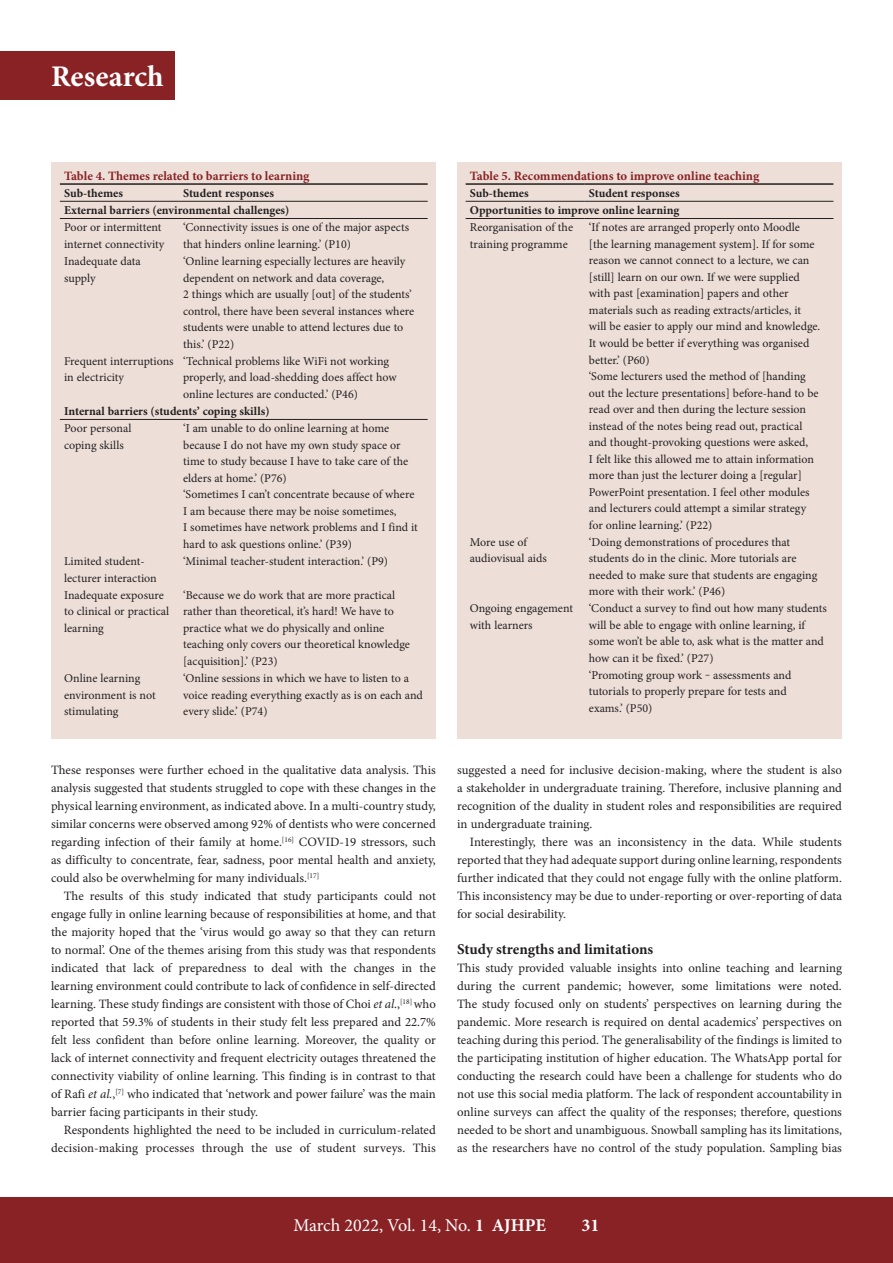
<style>
.page{position:relative;width:893px;height:1263px;background:#fff}
.page>*{position:absolute;margin:0;border:0;box-sizing:border-box;transform-origin:0 0}
.t1{font:700 30px "Minion Pro";color:#fff}
.t2{font:18px "Minion Pro";letter-spacing:-.005em;color:#fff}
.t3{font:700 18px "Minion Pro";color:#fff}
.C_HEAD{font:700 15px "Minion Pro";color:#231f20}
.BODY_TEXT_INDENT{font:12.75px/18px "Minion Pro";color:#231f20;text-align:justify}
.BODY_TEXT_1ST_PARAGR{font:12.75px/18px "Minion Pro";letter-spacing:-.005em;color:#231f20;text-align:justify}
.TABLE_HEAD{font:700 12.75px "Minion Pro";color:#892225}
.TABLE_COPY{font:12px/16.5px "Minion Pro";color:#231f20}
.TABLE_FIELD_NAME{font:700 12px "Minion Pro";color:#231f20}
.s1{font-style:italic}
.s2{font-weight:700}
</style>
<div class="page">
<div style="left:0;top:1197px;width:893px;height:66px;background:#892225"></div>
<div style="left:0;top:51px;width:174px;height:49px;background:#892225"></div>
<div style="left:51px;top:162px;width:385px;height:576px;background:#eddfd8"></div>
<hr style="left:60px;top:183px;width:119px;height:2px;background:#231f20">
<hr style="left:179px;top:183px;width:249px;height:2px;background:#231f20">
<hr style="left:60px;top:201px;width:119px;height:1px;background:#231f20">
<hr style="left:179px;top:201px;width:249px;height:1px;background:#231f20">
<hr style="left:60px;top:419px;width:119px;height:1px;background:#231f20">
<hr style="left:179px;top:419px;width:249px;height:1px;background:#231f20">
<hr style="left:60px;top:218px;width:119px;height:1px;background:#231f20">
<hr style="left:179px;top:218px;width:249px;height:1px;background:#231f20">
<div style="left:457px;top:162px;width:385px;height:576px;background:#eddfd8"></div>
<hr style="left:466px;top:183px;width:119px;height:2px;background:#231f20">
<hr style="left:585px;top:183px;width:248px;height:2px;background:#231f20">
<hr style="left:466px;top:201px;width:119px;height:1px;background:#231f20">
<hr style="left:585px;top:201px;width:248px;height:1px;background:#231f20">
<hr style="left:466px;top:218px;width:119px;height:1px;background:#231f20">
<hr style="left:585px;top:218px;width:248px;height:1px;background:#231f20">
<h1 class="t1" style="left:51px;top:56px;width:114px">Research</h1>
<p class="TABLE_HEAD" style="left:64px;top:167px;width:247px">Table 4. Themes related to barriers to learning</p>
<p class="TABLE_FIELD_NAME" style="left:64px;top:185px;width:60px">Sub-themes</p>
<p class="TABLE_FIELD_NAME" style="left:183px;top:185px;width:92px">Student responses</p>
<p class="TABLE_FIELD_NAME" style="left:64px;top:202px;width:227px">External barriers (environmental challenges)</p>
<p class="TABLE_COPY" style="left:64px;top:219px;width:102px">Poor or intermittent internet connectivity</p>
<p class="TABLE_COPY" style="left:183px;top:219px;width:227px">‘Connectivity issues is one of the major aspects that hinders online learning.’ (P10)</p>
<p class="TABLE_COPY" style="left:64px;top:253px;width:78px">Inadequate data supply</p>
<p class="TABLE_COPY" style="left:183px;top:253px;width:232px">‘Online learning especially lectures are heavily dependent on network and data coverage,<br>2 things which are usually [out] of the students’ control, there have been several instances where students were unable to attend lectures due to this.’ (P22)</p>
<p class="TABLE_COPY" style="left:64px;top:353px;width:111px">Frequent interruptions in electricity</p>
<p class="TABLE_COPY" style="left:183px;top:353px;width:215px">‘Technical problems like WiFi not working properly, and load-shedding does affect how online lectures are conducted.’ (P46)</p>
<p class="TABLE_FIELD_NAME" style="left:64px;top:403px;width:207px">Internal barriers (students’ coping skills)</p>
<p class="TABLE_COPY" style="left:64px;top:420px;width:69px">Poor personal coping skills</p>
<p class="TABLE_COPY" style="left:183px;top:420px;width:227px">‘I am unable to do online learning at home because I do not have my own study space or time to study because I have to take care of the elders at home.’ (P76)</p>
<p class="TABLE_COPY" style="left:183px;top:486px;width:236px">‘Sometimes I can’t concentrate because of where I am because there may be noise sometimes,<br>I sometimes have network problems and I find it hard to ask questions online.’ (P39)</p>
<p class="TABLE_COPY" style="left:64px;top:553px;width:94px">Limited student&shy;lecturer interaction</p>
<p class="TABLE_COPY" style="left:183px;top:553px;width:206px">‘Minimal teacher-student interaction.’ (P9)</p>
<p class="TABLE_COPY" style="left:64px;top:587px;width:107px">Inadequate exposure to clinical or practical learning</p>
<p class="TABLE_COPY" style="left:183px;top:587px;width:228px">‘Because we do work that are more practical rather than theoretical, it’s hard! We have to practice what we do physically and online teaching only covers our theoretical knowledge [acquisition].’ (P23)</p>
<p class="TABLE_COPY" style="left:64px;top:670px;width:93px">Online learning environment is not stimulating</p>
<p class="TABLE_COPY" style="left:183px;top:670px;width:241px">‘Online sessions in which we have to listen to a voice reading everything exactly as is on each and every slide.’ (P74)</p>
<p class="BODY_TEXT_INDENT" style="left:51px;top:761px;width:386px">These responses were further echoed in the qualitative data analysis. This analysis suggested that students struggled to cope with these changes in the physical learning environment, as indicated above. In a multi-country study, similar concerns were observed among 92% of dentists who were concerned regarding infection of their family at home.<sup>[16]</sup> COVID-19 stressors, such as difficulty to concentrate, fear, sadness, poor mental health and anxiety, could also be overwhelming for many individuals.<sup>[17]</sup></p>
<p class="BODY_TEXT_INDENT" style="left:51px;top:887px;width:386px;text-indent:13px">The results of this study indicated that study participants could not engage fully in online learning because of responsibilities at home, and that the majority hoped that the ‘virus would go away so that they can return to normal’. One of the themes arising from this study was that respondents indicated that lack of preparedness to deal with the changes in the learning environment could contribute to lack of confidence in self-directed learning. These study findings are consistent with those of Choi <span class="s1">et al</span>.,<sup>[18]</sup> who reported that 59.3% of students in their study felt less prepared and 22.7% felt less confident than before online learning. Moreover, the quality or lack of internet connectivity and frequent electricity outages threatened the connectivity viability of online learning. This finding is in contrast to that of Rafi <span class="s1">et al.</span>,<sup>[7]</sup> who indicated that ‘network and power failure’ was the main barrier facing participants in their study.</p>
<p class="BODY_TEXT_INDENT" style="left:51px;top:1121px;width:386px;text-align:right">Respondents highlighted the need to be included in curriculum-related decision-making processes through the use of student surveys. This</p>
<p class="TABLE_HEAD" style="left:470px;top:167px;width:291px">Table 5. Recommendations to improve online teaching</p>
<p class="TABLE_FIELD_NAME" style="left:470px;top:185px;width:60px">Sub-themes</p>
<p class="TABLE_FIELD_NAME" style="left:589px;top:185px;width:92px">Student responses</p>
<p class="TABLE_FIELD_NAME" style="left:470px;top:202px;width:211px">Opportunities to improve online learning</p>
<p class="TABLE_COPY" style="left:470px;top:219px;width:105px">Reorganisation of the training programme</p>
<p class="TABLE_COPY" style="left:589px;top:219px;width:233px">‘If notes are arranged properly onto Moodle [the learning management system]. If for some reason we cannot connect to a lecture, we can [still] learn on our own. If we were supplied with past [examination] papers and other materials such as reading extracts/articles, it will be easier to apply our mind and knowledge.<br>It would be better if everything was organised better.’ (P60)</p>
<p class="TABLE_COPY" style="left:589px;top:368px;width:231px">‘Some lecturers used the method of [handing out the lecture presentations] before-hand to be read over and then during the lecture session instead of the notes being read out, practical and thought-provoking questions were asked,<br>I felt like this allowed me to attain information more than just the lecturer doing a [regular] PowerPoint presentation. I feel other modules and lecturers could attempt a similar strategy for online learning.’ (P22)</p>
<p class="TABLE_COPY" style="left:470px;top:534px;width:78px">More use of audiovisual aids</p>
<p class="TABLE_COPY" style="left:589px;top:534px;width:230px">‘Doing demonstrations of procedures that students do in the clinic. More tutorials are needed to make sure that students are engaging more with their work.’ (P46)</p>
<p class="TABLE_COPY" style="left:470px;top:600px;width:105px">Ongoing engagement with learners</p>
<p class="TABLE_COPY" style="left:589px;top:600px;width:239px">‘Conduct a survey to find out how many students will be able to engage with online learning, if some won’t be able to, ask what is the matter and how can it be fixed.’ (P27)</p>
<p class="TABLE_COPY" style="left:589px;top:666px;width:204px">‘Promoting group work ‒ assessments and tutorials to properly prepare for tests and exams.’ (P50)</p>
<p class="BODY_TEXT_INDENT" style="left:457px;top:761px;width:386px">suggested a need for inclusive decision-making, where the student is also a stakeholder in undergraduate training. Therefore, inclusive planning and recognition of the duality in student roles and responsibilities are required in undergraduate training.</p>
<p class="BODY_TEXT_INDENT" style="left:457px;top:833px;width:386px;text-indent:13px">Interestingly, there was an inconsistency in the data. While students reported that they had adequate support during online learning, respondents further indicated that they could not engage fully with the online platform.<br>This inconsistency may be due to under-reporting or over-reporting of data for social desirability.</p>
<h3 class="C_HEAD" style="left:457px;top:939px;width:198px">Study strengths and limitations</h3>
<p class="BODY_TEXT_1ST_PARAGR" style="left:457px;top:959px;width:386px">This study provided valuable insights into online teaching and learning during the current pandemic; however, some limitations were noted.<br>The study focused only on students’ perspectives on learning during the pandemic. More research is required on dental academics’ perspectives on teaching during this period. The generalisability of the findings is limited to the participating institution of higher education. The WhatsApp portal for conducting the research could have been a challenge for students who do not use this social media platform. The lack of respondent accountability in online surveys can affect the quality of the responses; therefore, questions needed to be short and unambiguous. Snowball sampling has its limitations, as the researchers have no control of the study population. Sampling bias</p>
<h2 class="t2" style="left:293px;top:1213px;width:254px">March 2022, Vol. 14, No. <span class="s2">1 AJHPE</span></h2>
<h2 class="t3" style="left:581px;top:1213px;width:20px">31</h2>
</div>
